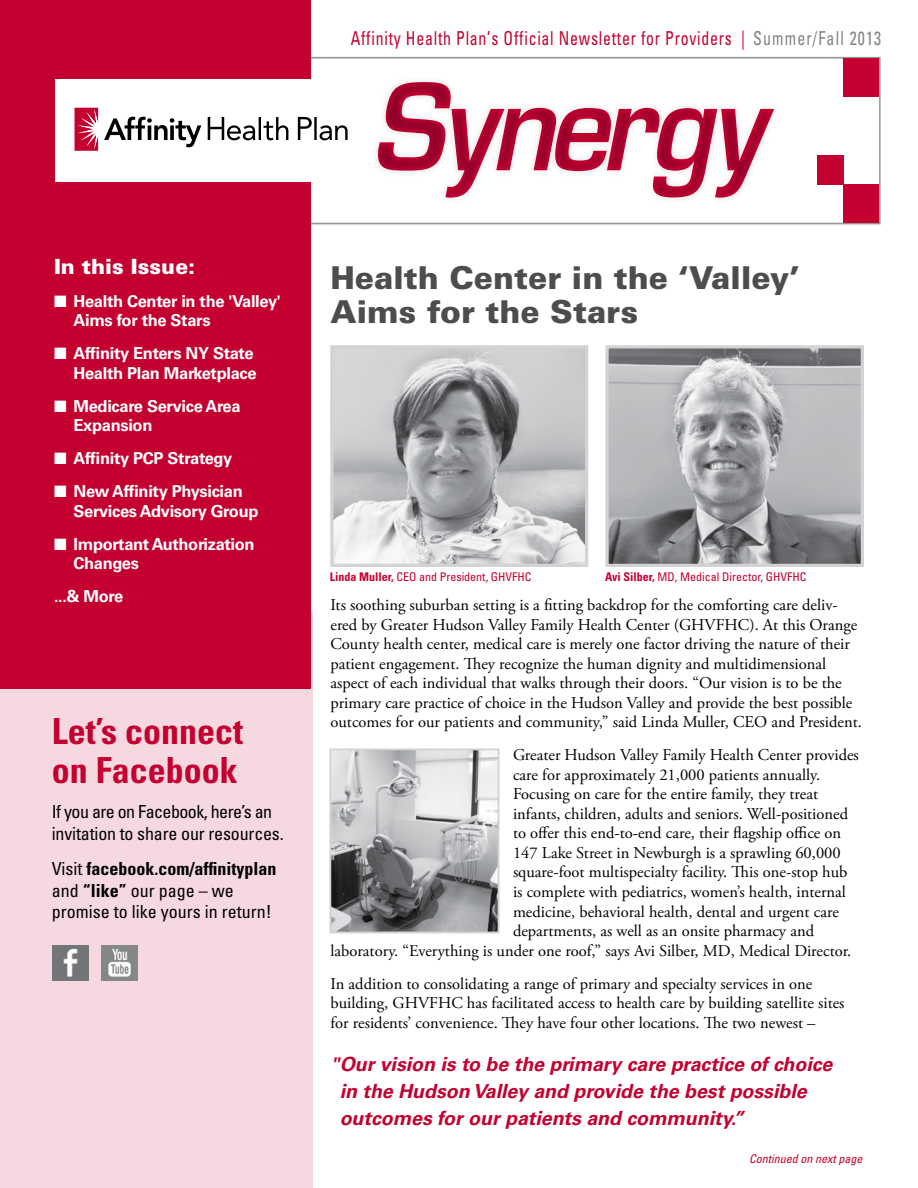
<style>
.page{position:relative;width:918px;height:1188px;background:#fff}
.page>*{position:absolute;margin:0;border:0;box-sizing:border-box;transform-origin:0 0}
.t1{font:700 condensed 36px/39px "Univers";color:#c3002f}
.t2{font:900 31.5px/34.5px "Univers";color:#4d4d4f}
.t3{font:900 21px "Univers";color:#fff}
.t4{font:italic 700 19.5px/27px "Univers";color:#c3002f}
.t5{font:condensed 19.2px "Univers";letter-spacing:.05em;color:#c3002f;scale:.83 1}
.t6{font:condensed 18px/21.6px "Univers";letter-spacing:-.01em;color:#000}
.t7{font:16.5px/19.5px "Adobe Garamond Pro";color:#000}
.t8{font:700 16.5px/19.5px "Univers";letter-spacing:-.02em;color:#fff}
.t9{font:condensed 12px "Univers";color:#c3002f}
.t10{font:italic condensed 12px "Univers";color:#c3002f}
.s1{color:#808285}
.s2{font-weight:700}
</style>
<div class="page">
<div style="left:0;top:612px;width:312px;height:576px;background:#f6d9e0"></div>
<div style="left:82px;top:57px;width:799px;height:167px;border:2px solid #939699"></div>
<div style="left:843px;top:59px;width:36px;height:38px;background:#c3002f"></div>
<div style="left:843px;top:184px;width:36px;height:39px;background:#c3002f"></div>
<div style="left:817px;top:155px;width:27px;height:29px;background:#c3002f"></div>
<svg style="left:377px;top:82px;width:397px;height:116px"></svg>
<div style="left:0;top:0;width:310px;height:688px;background:#c3002f"></div>
<img style="left:53px;top:945px;width:36px;height:35px">
<img style="left:101px;top:945px;width:37px;height:36px">
<img style="left:334px;top:349px;width:250px;height:214px">
<div style="left:330px;top:345px;width:258px;height:222px;border:3px solid #d1d3d4"></div>
<img style="left:609px;top:349px;width:251px;height:214px">
<div style="left:605px;top:345px;width:259px;height:222px;border:3px solid #d1d3d4"></div>
<img style="left:332px;top:752px;width:164px;height:178px">
<div style="left:329px;top:749px;width:170px;height:184px;border:2px solid #d1d3d4"></div>
<div style="left:56px;top:79px;width:296px;height:102px;background:#fff"></div>
<svg style="left:75px;top:107px;width:273px;height:44px"></svg>
<p class="t5" style="left:351px;top:26px;width:641px">Affinity Health Plan’s Official Newsletter for Providers | <span class="s1">Summer/Fall 2013</span></p>
<p class="t3" style="left:54px;top:253px;width:143px">In this Issue:</p>
<p class="t8" style="left:74px;top:291px;width:209px;text-indent:-20px">■ Health Center in the 'Valley'<br>Aims for the Stars</p>
<p class="t8" style="left:54px;top:344px;width:204px;text-align:right">■ Affinity Enters NY State<br>Health Plan Marketplace</p>
<p class="t8" style="left:74px;top:396px;width:169px;text-indent:-20px">■ Medicare Service Area<br>Expansion</p>
<p class="t8" style="left:54px;top:449px;width:180px">■ Affinity PCP Strategy</p>
<p class="t8" style="left:74px;top:482px;width:187px;text-indent:-20px">■ New Affinity Physician<br>Services Advisory Group</p>
<p class="t8" style="left:74px;top:534px;width:183px;text-indent:-20px">■ Important Authorization<br>Changes</p>
<p class="t8" style="left:54px;top:587px;width:71px">...&amp; More</p>
<h1 class="t1" style="left:52px;top:712px;width:193px">Let’s connect on Facebook</h1>
<p class="t6" style="left:52px;top:801px;width:233px">If you are on Facebook, here’s an invitation to share our resources.</p>
<p class="t6" style="left:52px;top:857px;width:226px">Visit <span class="s2">facebook.com/affinityplan </span>and <span class="s2">“like”</span> our page – we promise to like yours in return!</p>
<h2 class="t2" style="left:330px;top:260px;width:471px">Health Center in the ‘Valley’<br>Aims for the Stars</h2>
<p class="t9" style="left:330px;top:569px;width:203px"><span class="s2">Linda Muller,</span> CEO and President, GHVFHC</p>
<p class="t9" style="left:605px;top:569px;width:203px"><span class="s2">Avi Silber,</span> MD, Medical Director, GHVFHC</p>
<p class="t7" style="left:330px;top:596px;width:533px">Its soothing suburban setting is a fitting backdrop for the comforting care deliv&shy;ered by Greater Hudson Valley Family Health Center (GHVFHC). At this Orange County health center, medical care is merely one factor driving the nature of their patient engagement. They recognize the human dignity and multidimensional aspect of each individual that walks through their doors. “Our vision is to be the primary care practice of choice in the Hudson Valley and provide the best possible outcomes for our patients and community,” said Linda Muller, CEO and President.</p>
<p class="t7" style="left:513px;top:746px;width:347px">Greater Hudson Valley Family Health Center provides</p>
<p class="t7" style="left:513px;top:766px;width:309px">care for approximately 21,000 patients annually.</p>
<p class="t7" style="left:513px;top:785px;width:307px">Focusing on care for the entire family, they treat</p>
<p class="t7" style="left:513px;top:805px;width:337px">infants, children, adults and seniors. Well-positioned</p>
<p class="t7" style="left:513px;top:824px;width:330px">to offer this end-to-end care, their flagship office on</p>
<p class="t7" style="left:513px;top:844px;width:329px">147 Lake Street in Newburgh is a sprawling 60,000</p>
<p class="t7" style="left:513px;top:863px;width:336px">square-foot multispecialty facility. This one-stop hub</p>
<p class="t7" style="left:513px;top:883px;width:334px">is complete with pediatrics, women’s health, internal</p>
<p class="t7" style="left:513px;top:902px;width:327px">medicine, behavioral health, dental and urgent care</p>
<p class="t7" style="left:513px;top:922px;width:303px">departments, as well as an onsite pharmacy and</p>
<p class="t7" style="left:330px;top:941px;width:522px">laboratory. “Everything is under one roof,” says Avi Silber, MD, Medical Director.</p>
<p class="t7" style="left:330px;top:974px;width:516px">In addition to consolidating a range of primary and specialty services in one building, GHVFHC has facilitated access to health care by building satellite sites for residents’ convenience. They have four other locations. The two newest –</p>
<p class="t4" style="left:340px;top:1051px;width:494px;text-indent:-9px">"Our vision is to be the primary care practice of choice in the Hudson Valley and provide the best possible outcomes for our patients and community.”</p>
<p class="t10" style="left:749px;top:1151px;width:115px">Continued on next page</p>
</div>
